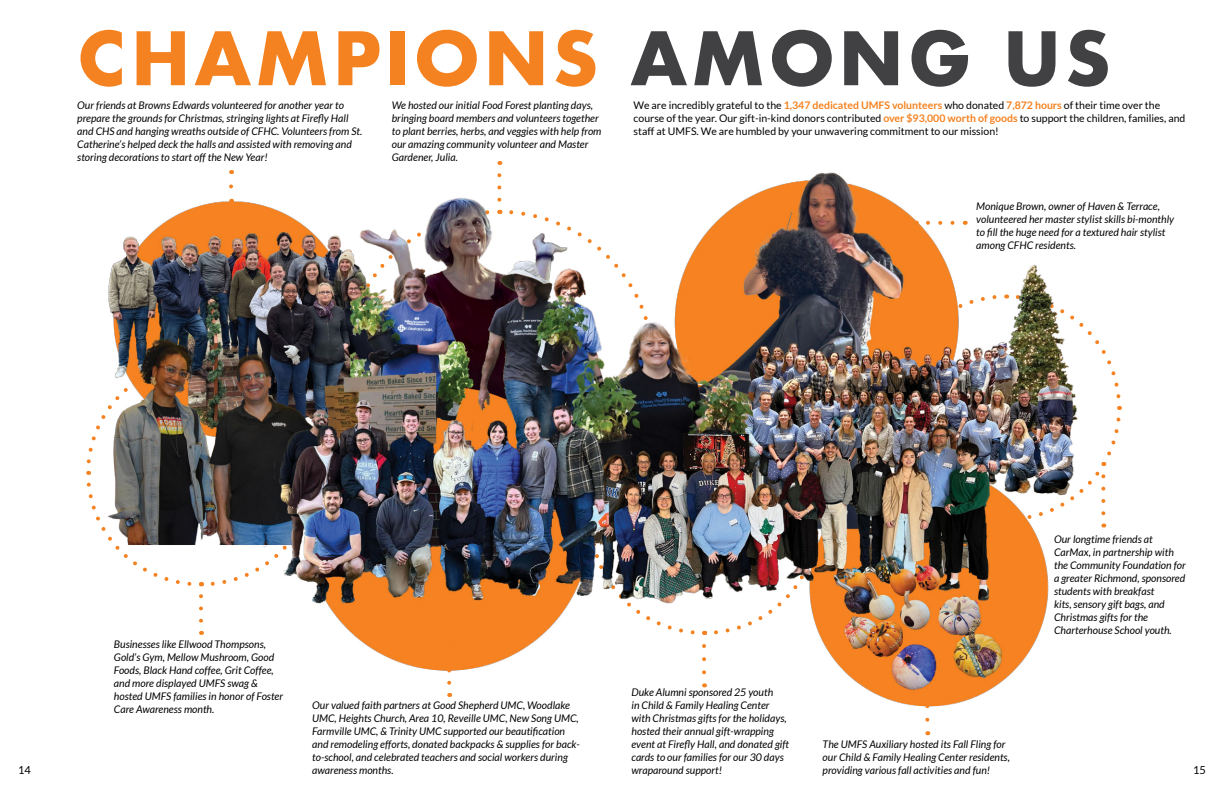
<style>
.page{position:relative;width:1224px;height:792px;background:#fff}
.page>*{position:absolute;margin:0;border:0;box-sizing:border-box;transform-origin:0 0}
.t1{font:700 71.6px "Futura";letter-spacing:.05em;color:#f58220}
.t2{font:11px "Lato";color:#000}
.t3{font:italic 10.5px/13px "Lato";color:#000}
.t4{font:10.5px/13px "Lato";color:#000}
.s1{color:#414042}
.s2{font-weight:700;color:#f58220}
</style>
<div class="page">
<img style="left:108px;top:170px;width:941px;height:566px">
<svg style="left:702px;top:646px;width:4px;height:41px"></svg>
<svg style="left:925px;top:706px;width:4px;height:29px"></svg>
<svg style="left:447px;top:658px;width:4px;height:39px"></svg>
<img style="left:86px;top:357px;width:232px;height:231px">
<svg style="left:199px;top:596px;width:4px;height:39px"></svg>
<img style="left:342px;top:175px;width:479px;height:462px">
<svg style="left:916px;top:221px;width:37px;height:4px"></svg>
<svg style="left:229px;top:186px;width:4px;height:17px"></svg>
<img style="left:889px;top:292px;width:233px;height:236px">
<h1 class="t1" style="left:77px;top:25px;width:1035px">CHAMPIONS <span class="s1">AMONG US</span></h1>
<p class="t4" style="left:634px;top:99px;width:553px">We are incredibly grateful to the <span class="s2">1,347 dedicated UMFS volunteers</span> who donated <span class="s2">7,872 hours</span> of their time over the course of the year. Our gift-in-kind donors contributed <span class="s2">over $93,000 worth of goods</span> to support the children, families, and staff at UMFS. We are humbled by your unwavering commitment to our mission!</p>
<p class="t3" style="left:392px;top:99px;width:211px">We hosted our initial Food Forest planting days, bringing board members and volunteers together to plant berries, herbs, and veggies with help from our amazing community volunteer and Master Gardener, Julia.</p>
<p class="t3" style="left:77px;top:99px;width:287px">Our friends at Browns Edwards volunteered for another year to prepare the grounds for Christmas, stringing lights at Firefly Hall and CHS and hanging wreaths outside of CFHC. Volunteers from St.<br>Catherine’s helped deck the halls and assisted with removing and storing decorations to start off the New Year!</p>
<p class="t3" style="left:976px;top:200px;width:199px">Monique Brown, owner of Haven &amp; Terrace, volunteered her master stylist skills bi-monthly to fill the huge need for a textured hair stylist among CFHC residents.</p>
<p class="t3" style="left:1054px;top:533px;width:133px">Our longtime friends at<br>CarMax, in partnership with the Community Foundation for a greater Richmond, sponsored students with breakfast<br>kits, sensory gift bags, and<br>Christmas gifts for the<br>Charterhouse School youth.</p>
<p class="t3" style="left:114px;top:638px;width:171px">Businesses like Ellwood Thompsons, Gold’s Gym, Mellow Mushroom, Good Foods, Black Hand coffee, Grit Coffee, and more displayed UMFS swag &amp; hosted UMFS families in honor of Foster Care Awareness month.</p>
<p class="t3" style="left:631px;top:686px;width:159px">Duke Alumni sponsored 25 youth<br>in Child &amp; Family Healing Center with Christmas gifts for the holidays, hosted their annual gift-wrapping event at Firefly Hall, and donated gift cards to our families for our 30 days wraparound support!</p>
<p class="t3" style="left:312px;top:699px;width:269px">Our valued faith partners at Good Shepherd UMC, Woodlake UMC, Heights Church, Area 10, Reveille UMC, New Song UMC, Farmville UMC, &amp; Trinity UMC supported our beautification and remodeling efforts, donated backpacks &amp; supplies for back&shy;to-school, and celebrated teachers and social workers during awareness months.</p>
<p class="t3" style="left:823px;top:738px;width:189px">The UMFS Auxiliary hosted its Fall Fling for our Child &amp; Family Healing Center residents, providing various fall activities and fun!</p>
<p class="t2" style="left:18px;top:766px;width:14px">14</p>
<p class="t2" style="left:1193px;top:766px;width:14px">15</p>
</div>
